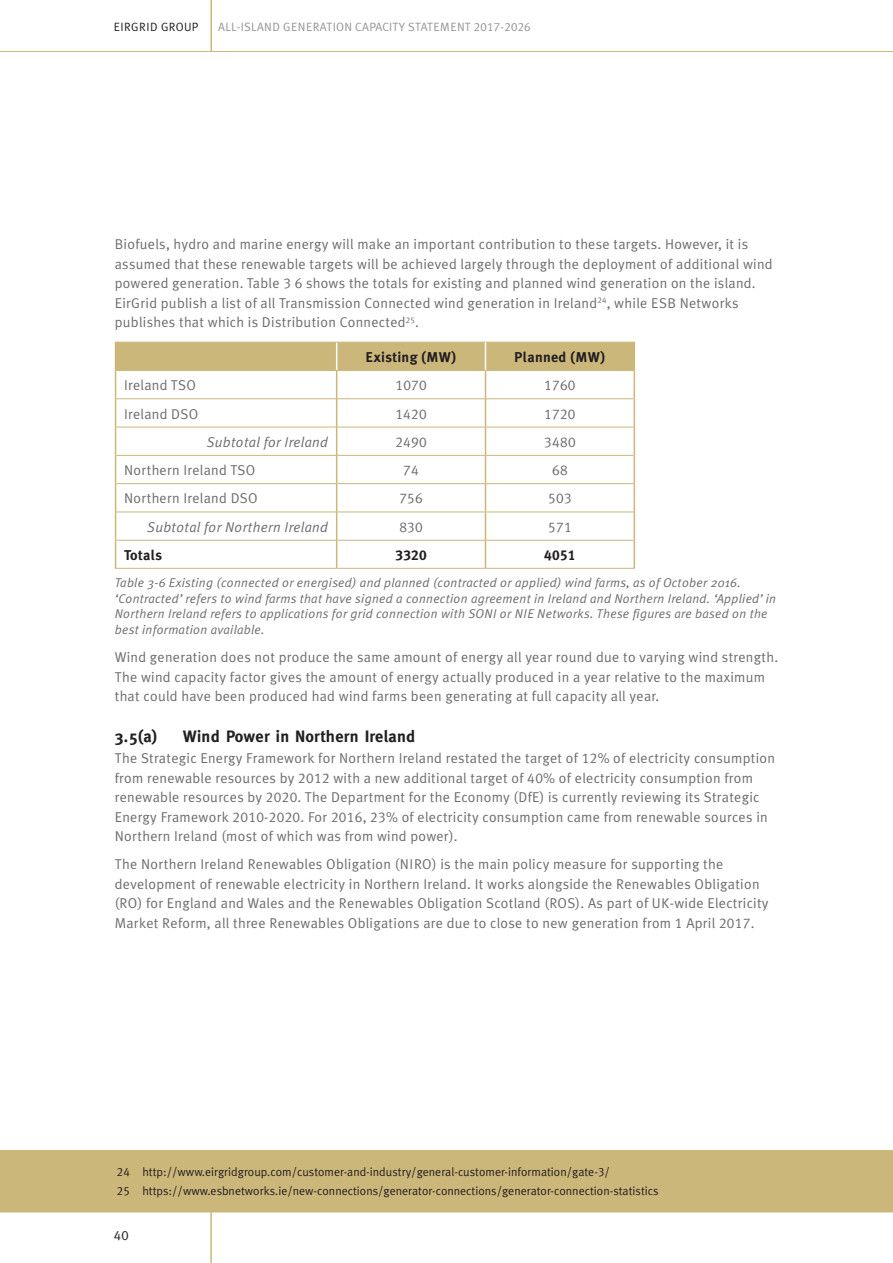
<style>
.page{position:relative;width:893px;height:1263px;background:#fff}
.page>*{position:absolute;margin:0;border:0;box-sizing:border-box;transform-origin:0 0}
.Subhead_3_space_abov{font:700 16.5px "Meta";letter-spacing:.02em;color:#231f20}
.BODY{font:14.25px/19.5px "Meta Plus Lining Normal";letter-spacing:.02em;color:#6c6d70}
.BODY-2{font:italic 14.25px "Meta Plus Normal";letter-spacing:.02em;color:#6c6d70}
.BODY-3{font:700 14.25px "Meta Plus Lining";letter-spacing:.02em;color:#231f20}
.t1{font:13.5px "Meta Plus Normal Caps";color:#231f20}
.t2{font:italic 12.75px/15.8px "Meta Plus Normal";letter-spacing:.02em;color:#6c6d70}
.Footnote{font:12px "Meta Plus Lining Normal";color:#231f20}
.t3{font:12px "Meta Plus Normal Caps";letter-spacing:.02em;color:#939598}
.t4{font:12px "Meta Plus Normal Caps";letter-spacing:.035em;color:#231f20}
</style>
<div class="page">
<svg style="left:0;top:1212px;width:893px;height:1px"></svg>
<svg style="left:0;top:51px;width:893px;height:1px"></svg>
<hr style="left:210px;top:0;width:2px;height:52px;background:#ccb77b">
<hr style="left:210px;top:1211px;width:2px;height:52px;background:#ccb77b">
<hr style="left:115px;top:568px;width:222px;height:1px;background:#ccb77b">
<hr style="left:337px;top:568px;width:148px;height:1px;background:#ccb77b">
<hr style="left:485px;top:568px;width:150px;height:1px;background:#ccb77b">
<svg style="left:115px;top:342px;width:520px;height:226px"></svg>
<div style="left:0;top:1150px;width:893px;height:62px;background:#ccb77b"></div>
<p class="t4" style="left:114px;top:20px;width:86px">EIRGRID GROUP</p>
<p class="t3" style="left:218px;top:20px;width:314px">ALL-ISLAND GENERATION CAPACITY STATEMENT 2017-2026</p>
<p class="BODY" style="left:115px;top:235px;width:659px">Biofuels, hydro and marine energy will make an important contribution to these targets. However, it is assumed that these renewable targets will be achieved largely through the deployment of additional wind powered generation. Table 3 6 shows the totals for existing and planned wind generation on the island.<br>EirGrid publish a list of all Transmission Connected wind generation in Ireland<sup>24</sup>, while ESB Networks publishes that which is Distribution Connected<sup>25</sup>.</p>
<p class="BODY-3" style="left:366px;top:349px;width:92px">Existing (MW)</p>
<p class="BODY-3" style="left:514px;top:349px;width:93px">Planned (MW)</p>
<p class="BODY" style="left:124px;top:375px;width:73px">Ireland TSO</p>
<p class="BODY" style="left:395px;top:375px;width:33px">1070</p>
<p class="BODY" style="left:544px;top:375px;width:33px">1760</p>
<p class="BODY" style="left:124px;top:404px;width:76px">Ireland DSO</p>
<p class="BODY" style="left:395px;top:404px;width:33px">1420</p>
<p class="BODY" style="left:544px;top:404px;width:33px">1720</p>
<p class="BODY-2" style="left:207px;top:434px;width:123px">Subtotal for Ireland</p>
<p class="BODY" style="left:395px;top:432px;width:33px">2490</p>
<p class="BODY" style="left:544px;top:432px;width:33px">3480</p>
<p class="BODY" style="left:124px;top:460px;width:133px">Northern Ireland TSO</p>
<p class="BODY" style="left:403px;top:460px;width:17px">74</p>
<p class="BODY" style="left:552px;top:460px;width:17px">68</p>
<p class="BODY" style="left:124px;top:489px;width:135px">Northern Ireland DSO</p>
<p class="BODY" style="left:399px;top:489px;width:25px">756</p>
<p class="BODY" style="left:548px;top:489px;width:25px">503</p>
<p class="BODY-2" style="left:147px;top:518px;width:182px">Subtotal for Northern Ireland</p>
<p class="BODY" style="left:399px;top:517px;width:25px">830</p>
<p class="BODY" style="left:548px;top:517px;width:25px">571</p>
<p class="BODY-3" style="left:124px;top:547px;width:40px">Totals</p>
<p class="BODY-3" style="left:395px;top:547px;width:33px">3320</p>
<p class="BODY-3" style="left:544px;top:547px;width:33px">4051</p>
<p class="t2" style="left:115px;top:574px;width:663px">Table 3-6 Existing (connected or energised) and planned (contracted or applied) wind farms, as of October 2016. ‘Contracted’ refers to wind farms that have signed a connection agreement in Ireland and Northern Ireland. ‘Applied’ in Northern Ireland refers to applications for grid connection with SONI or NIE Networks. These figures are based on the best information available.</p>
<p class="BODY" style="left:115px;top:647px;width:665px">Wind generation does not produce the same amount of energy all year round due to varying wind strength.<br>The wind capacity factor gives the amount of energy actually produced in a year relative to the maximum that could have been produced had wind farms been generating at full capacity all year.</p>
<p class="Subhead_3_space_abov" style="left:115px;top:726px;width:44px">3.5(a)</p>
<p class="Subhead_3_space_abov" style="left:183px;top:726px;width:234px">Wind Power in Northern Ireland</p>
<p class="BODY" style="left:115px;top:749px;width:662px">The Strategic Energy Framework for Northern Ireland restated the target of 12% of electricity consumption from renewable resources by 2012 with a new additional target of 40% of electricity consumption from renewable resources by 2020. The Department for the Economy (DfE) is currently reviewing its Strategic Energy Framework 2010-2020. For 2016, 23% of electricity consumption came from renewable sources in Northern Ireland (most of which was from wind power).</p>
<p class="BODY" style="left:115px;top:855px;width:655px">The Northern Ireland Renewables Obligation (NIRO) is the main policy measure for supporting the development of renewable electricity in Northern Ireland. It works alongside the Renewables Obligation (RO) for England and Wales and the Renewables Obligation Scotland (ROS). As part of UK-wide Electricity Market Reform, all three Renewables Obligations are due to close to new generation from 1 April 2017.</p>
<p class="Footnote" style="left:117px;top:1165px;width:494px">24 http://www.eirgridgroup.com/customer-and-industry/general-customer-information/gate-3/</p>
<p class="Footnote" style="left:117px;top:1184px;width:543px">25 https://www.esbnetworks.ie/new-connections/generator-connections/generator-connection-statistics</p>
<p class="t1" style="left:114px;top:1227px;width:16px">40</p>
</div>
